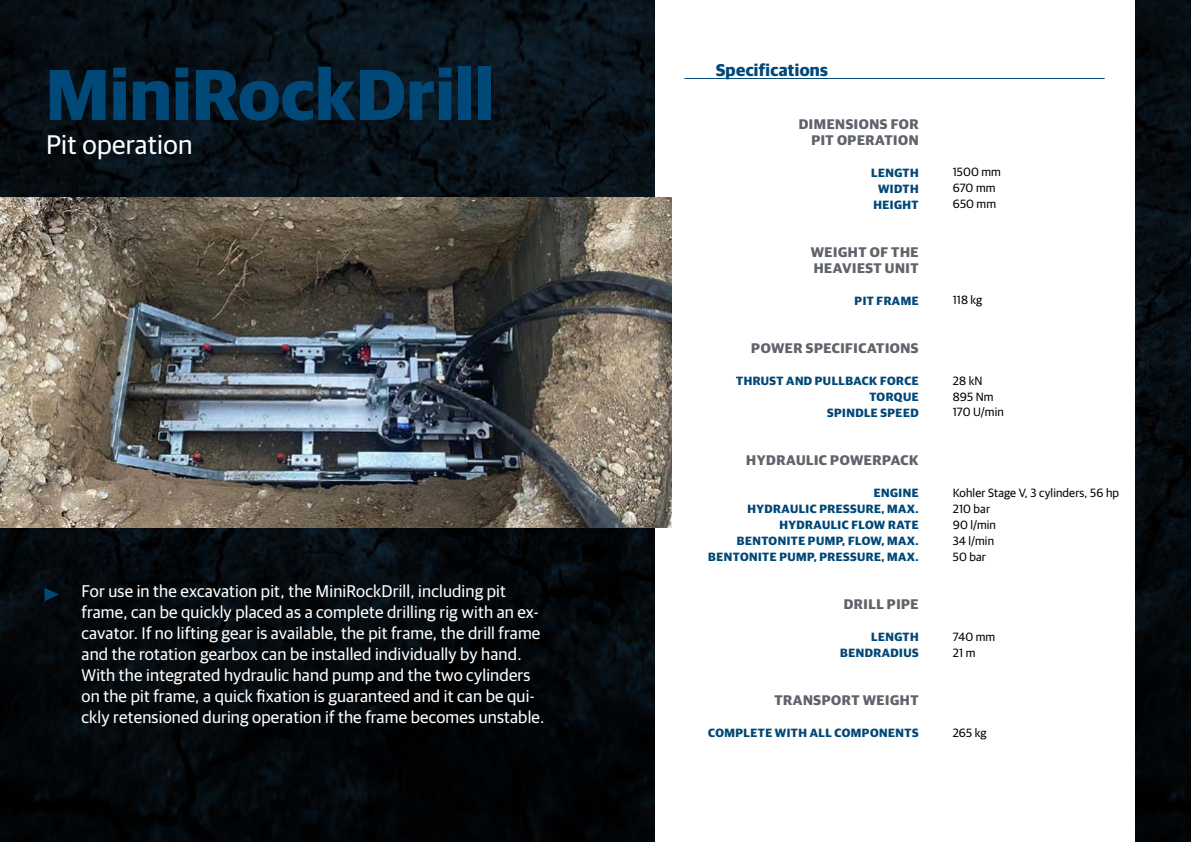
<style>
.page{position:relative;width:1191px;height:842px;background:#fff}
.page>*{position:absolute;margin:0;border:0;box-sizing:border-box;transform-origin:0 0}
.t1{font:700 72px "Guardian Sans";letter-spacing:.01em;color:#004877}
.t2{font:29px "Minion Pro";color:#004877}
.t3{font:27px "Guardian Sans";letter-spacing:.01em;color:#fff}
.t4{font:17px/21px "Guardian Sans";letter-spacing:.01em;color:#fff}
.t5{font:700 17px "Guardian Sans";letter-spacing:.02em;color:#004877}
.t6{font:700 14px/16px "Guardian Sans";letter-spacing:.04em;color:#5f636a;text-align:right}
.t7{font:700 12px/16px "Guardian Sans";letter-spacing:.04em;color:#004877;text-align:right}
.t8{font:12px/16px "Guardian Sans";letter-spacing:.01em;color:#000}
</style>
<div class="page">
<img style="left:1135px;top:0;width:56px;height:842px">
<img style="left:0;top:0;width:654px;height:842px">
<img style="left:0;top:198px;width:671px;height:329px">
<hr style="left:684px;top:78px;width:420px;height:1px;background:#004877">
<h1 class="t1" style="left:46px;top:41px;width:450px">MiniRockDrill</h1>
<h3 class="t3" style="left:46px;top:126px;width:148px">Pit operation</h3>
<h2 class="t2" style="left:43px;top:574px;width:19px">▶</h2>
<p class="t4" style="left:81px;top:579px;width:464px">For use in the excavation pit, the MiniRockDrill, including pit frame, can be quickly placed as a complete drilling rig with an ex&shy;cavator. If no lifting gear is available, the pit frame, the drill frame and the rotation gearbox can be installed individually by hand.<br>With the integrated hydraulic hand pump and the two cylinders on the pit frame, a quick fixation is guaranteed and it can be qui&shy;ckly retensioned during operation if the frame becomes unstable.</p>
<p class="t5" style="left:716px;top:57px;width:113px">Specifications</p>
<p class="t6" style="left:798px;top:115px;width:121px">DIMENSIONS FOR<br>PIT OPERATION</p>
<p class="t7" style="left:871px;top:163px;width:49px;text-align:center">LENGTH<br>WIDTH<br>HEIGHT</p>
<p class="t6" style="left:810px;top:243px;width:109px;text-align:left">WEIGHT OF THE<br>HEAVIEST UNIT</p>
<p class="t7" style="left:854px;top:291px;width:65px">PIT FRAME</p>
<p class="t6" style="left:751px;top:339px;width:169px">POWER SPECIFICATIONS</p>
<p class="t7" style="left:736px;top:371px;width:184px">THRUST AND PULLBACK FORCE<br>TORQUE<br>SPINDLE SPEED</p>
<p class="t6" style="left:746px;top:451px;width:174px">HYDRAULIC POWERPACK</p>
<p class="t7" style="left:708px;top:483px;width:212px">ENGINE<br>HYDRAULIC PRESSURE, MAX.<br>HYDRAULIC FLOW RATE<br>BENTONITE PUMP, FLOW, MAX.<br>BENTONITE PUMP, PRESSURE, MAX.</p>
<p class="t6" style="left:843px;top:595px;width:76px">DRILL PIPE</p>
<p class="t7" style="left:840px;top:627px;width:80px">LENGTH<br>BENDRADIUS</p>
<p class="t6" style="left:774px;top:691px;width:146px">TRANSPORT WEIGHT</p>
<p class="t7" style="left:708px;top:723px;width:212px">COMPLETE WITH ALL COMPONENTS</p>
<p class="t8" style="left:952px;top:163px;width:50px">1500 mm<br>670 mm<br>650 mm</p>
<p class="t8" style="left:952px;top:291px;width:31px">118 kg</p>
<p class="t8" style="left:952px;top:371px;width:53px">28 kN<br>895 Nm<br>170 U/min</p>
<p class="t8" style="left:952px;top:483px;width:168px">Kohler Stage V, 3 cylinders, 56 hp<br>210 bar<br>90 l/min<br>34 l/min<br>50 bar</p>
<p class="t8" style="left:952px;top:627px;width:44px">740 mm<br>21 m</p>
<p class="t8" style="left:952px;top:723px;width:35px">265 kg</p>
</div>
